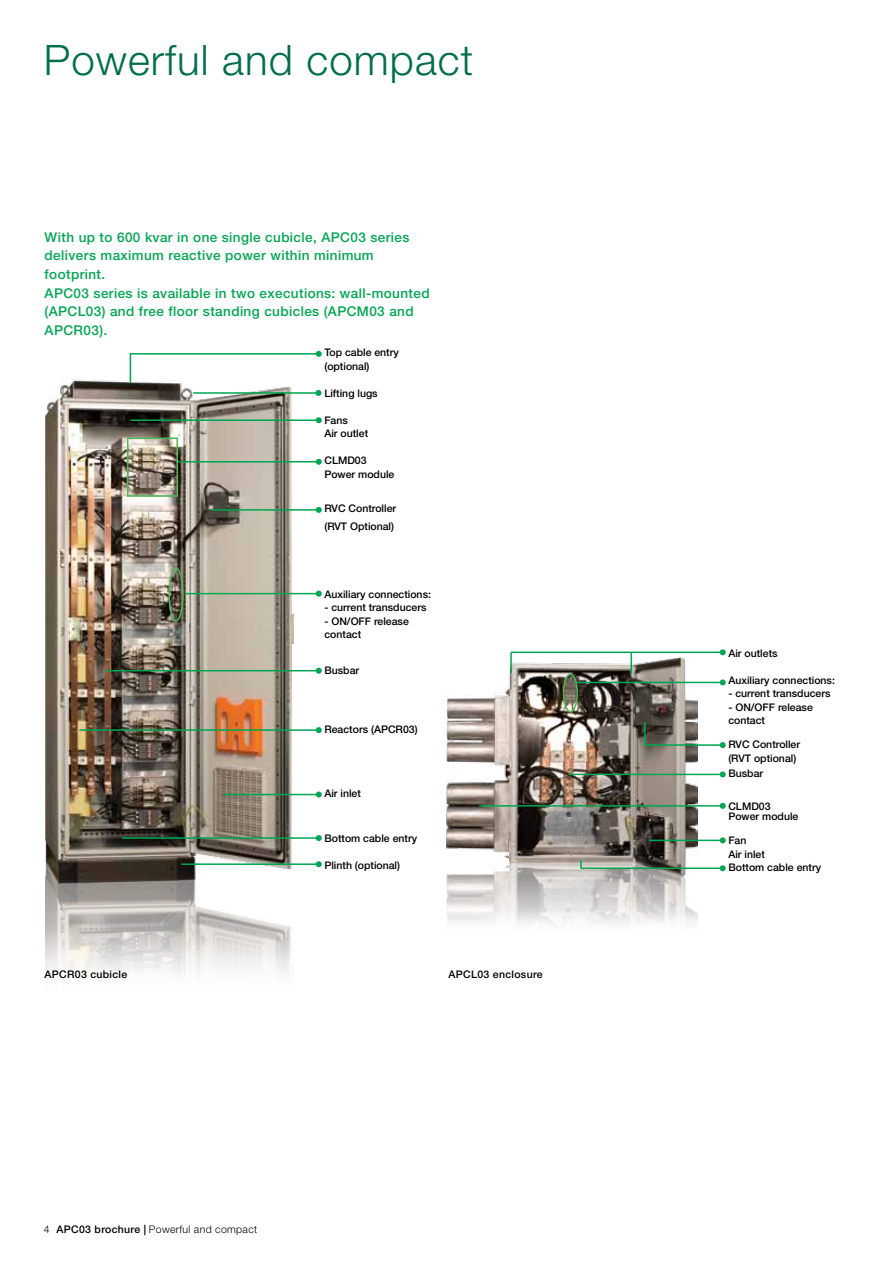
<style>
.page{position:relative;width:893px;height:1263px;background:#fff}
.page>*{position:absolute;margin:0;border:0;box-sizing:border-box;transform-origin:0 0}
.t1{font:300 42px "Helvetica Neue LT Std";letter-spacing:.025em;color:#006f4a}
.t2{font:500 13.5px/18.8px "Helvetica Neue LT Std";letter-spacing:.03em;color:#00a651}
.t3{font:500 10.5px/13.5px "Helvetica Neue LT Std";color:#000}
.t4{font:300 10.5px "Helvetica Neue LT Std";letter-spacing:.03em;color:#000}
.t5{font:500 10.5px "Helvetica Neue LT Std";letter-spacing:.03em;color:#000}
.s1{font-weight:500}
</style>
<div class="page">
<img style="left:46px;top:370px;width:248px;height:605px">
<hr style="left:193px;top:392px;width:125px;height:2px;background:#00a651">
<svg style="left:315px;top:390px;width:6px;height:6px"></svg>
<hr style="left:211px;top:509px;width:108px;height:2px;background:#00a651">
<svg style="left:316px;top:507px;width:6px;height:6px"></svg>
<hr style="left:181px;top:863px;width:138px;height:2px;background:#00a651">
<svg style="left:316px;top:861px;width:6px;height:6px"></svg>
<hr style="left:105px;top:670px;width:214px;height:1px;background:#00a651">
<svg style="left:316px;top:668px;width:6px;height:6px"></svg>
<hr style="left:177px;top:461px;width:142px;height:1px;background:#00a651">
<svg style="left:316px;top:459px;width:6px;height:6px"></svg>
<hr style="left:79px;top:729px;width:240px;height:2px;background:#00a651">
<svg style="left:316px;top:727px;width:6px;height:6px"></svg>
<hr style="left:130px;top:419px;width:189px;height:2px;background:#00a651">
<svg style="left:316px;top:417px;width:6px;height:6px"></svg>
<img style="left:447px;top:657px;width:250px;height:267px">
<hr style="left:479px;top:805px;width:244px;height:2px;background:#00a651">
<svg style="left:720px;top:803px;width:6px;height:6px"></svg>
<hr style="left:568px;top:774px;width:155px;height:1px;background:#00a651">
<svg style="left:720px;top:771px;width:6px;height:6px"></svg>
<hr style="left:645px;top:744px;width:78px;height:2px;background:#00a651">
<svg style="left:720px;top:742px;width:6px;height:6px"></svg>
<hr style="left:581px;top:867px;width:142px;height:2px;background:#00a651">
<svg style="left:720px;top:865px;width:6px;height:6px"></svg>
<hr style="left:122px;top:837px;width:197px;height:2px;background:#00a651">
<svg style="left:316px;top:835px;width:6px;height:6px"></svg>
<hr style="left:649px;top:840px;width:74px;height:1px;background:#00a651">
<svg style="left:720px;top:837px;width:6px;height:6px"></svg>
<div style="left:127px;top:438px;width:51px;height:59px;border:2px solid #4eb857"></div>
<hr style="left:130px;top:353px;width:189px;height:2px;background:#00a651">
<svg style="left:316px;top:351px;width:6px;height:6px"></svg>
<hr style="left:130px;top:353px;width:1px;height:30px;background:#00a651">
<hr style="left:224px;top:794px;width:95px;height:1px;background:#00a651">
<svg style="left:316px;top:791px;width:6px;height:6px"></svg>
<hr style="left:511px;top:651px;width:212px;height:2px;background:#00a651">
<svg style="left:720px;top:649px;width:6px;height:6px"></svg>
<hr style="left:510px;top:652px;width:2px;height:21px;background:#00a651">
<hr style="left:630px;top:652px;width:2px;height:21px;background:#00a651">
<div style="left:168px;top:567px;width:16px;height:55px;border:2px solid #4eb857;border-radius:50%"></div>
<hr style="left:186px;top:593px;width:133px;height:1px;background:#00a651">
<svg style="left:316px;top:591px;width:6px;height:6px"></svg>
<div style="left:563px;top:673px;width:15px;height:39px;border:2px solid #4eb857;border-radius:50%"></div>
<hr style="left:577px;top:682px;width:146px;height:1px;background:#00a651">
<svg style="left:720px;top:679px;width:6px;height:6px"></svg>
<hr style="left:644px;top:722px;width:2px;height:23px;background:#00a651">
<svg style="left:580px;top:860px;width:2px;height:9px"></svg>
<h1 class="t1" style="left:44px;top:34px;width:431px">Powerful and compact</h1>
<p class="t2" style="left:45px;top:227px;width:387px">With up to 600 kvar in one single cubicle, APC03 series delivers maximum reactive power within minimum footprint.<br>APC03 series is available in two executions: wall-mounted (APCL03) and free floor standing cubicles (APCM03 and APCR03).</p>
<p class="t3" style="left:324px;top:346px;width:76px">Top cable entry (optional)</p>
<p class="t3" style="left:324px;top:386px;width:55px">Lifting lugs</p>
<p class="t3" style="left:324px;top:413px;width:45px">Fans<br>Air outlet</p>
<p class="t3" style="left:324px;top:454px;width:72px">CLMD03<br>Power module</p>
<p class="t3" style="left:324px;top:499px;width:73px;line-height:18px">RVC Controller (RVT Optional)</p>
<p class="t3" style="left:324px;top:587px;width:108px">Auxiliary connections:</p>
<p class="t3" style="left:324px;top:601px;width:104px">- current transducers</p>
<p class="t3" style="left:324px;top:614px;width:86px">- ON/OFF release contact</p>
<p class="t3" style="left:324px;top:664px;width:36px">Busbar</p>
<p class="t3" style="left:324px;top:722px;width:95px">Reactors (APCR03)</p>
<p class="t3" style="left:324px;top:787px;width:38px">Air inlet</p>
<p class="t3" style="left:324px;top:832px;width:94px">Bottom cable entry</p>
<p class="t3" style="left:324px;top:859px;width:77px">Plinth (optional)</p>
<p class="t5" style="left:45px;top:968px;width:84px">APCR03 cubicle</p>
<p class="t5" style="left:448px;top:968px;width:96px">APCL03 enclosure</p>
<p class="t4" style="left:44px;top:1223px;width:215px">4 <span class="s1">APC03 brochure |</span> Powerful and compact</p>
<p class="t3" style="left:728px;top:646px;width:51px">Air outlets</p>
<p class="t3" style="left:728px;top:673px;width:108px">Auxiliary connections:</p>
<p class="t3" style="left:728px;top:687px;width:104px">- current transducers</p>
<p class="t3" style="left:728px;top:700px;width:86px">- ON/OFF release contact</p>
<p class="t3" style="left:728px;top:738px;width:73px">RVC Controller (RVT optional)</p>
<p class="t3" style="left:728px;top:766px;width:36px">Busbar</p>
<p class="t3" style="left:728px;top:801px;width:72px;line-height:10.5px">CLMD03<br>Power module</p>
<p class="t3" style="left:728px;top:834px;width:94px">Fan<br>Air inlet<br>Bottom cable entry</p>
</div>
